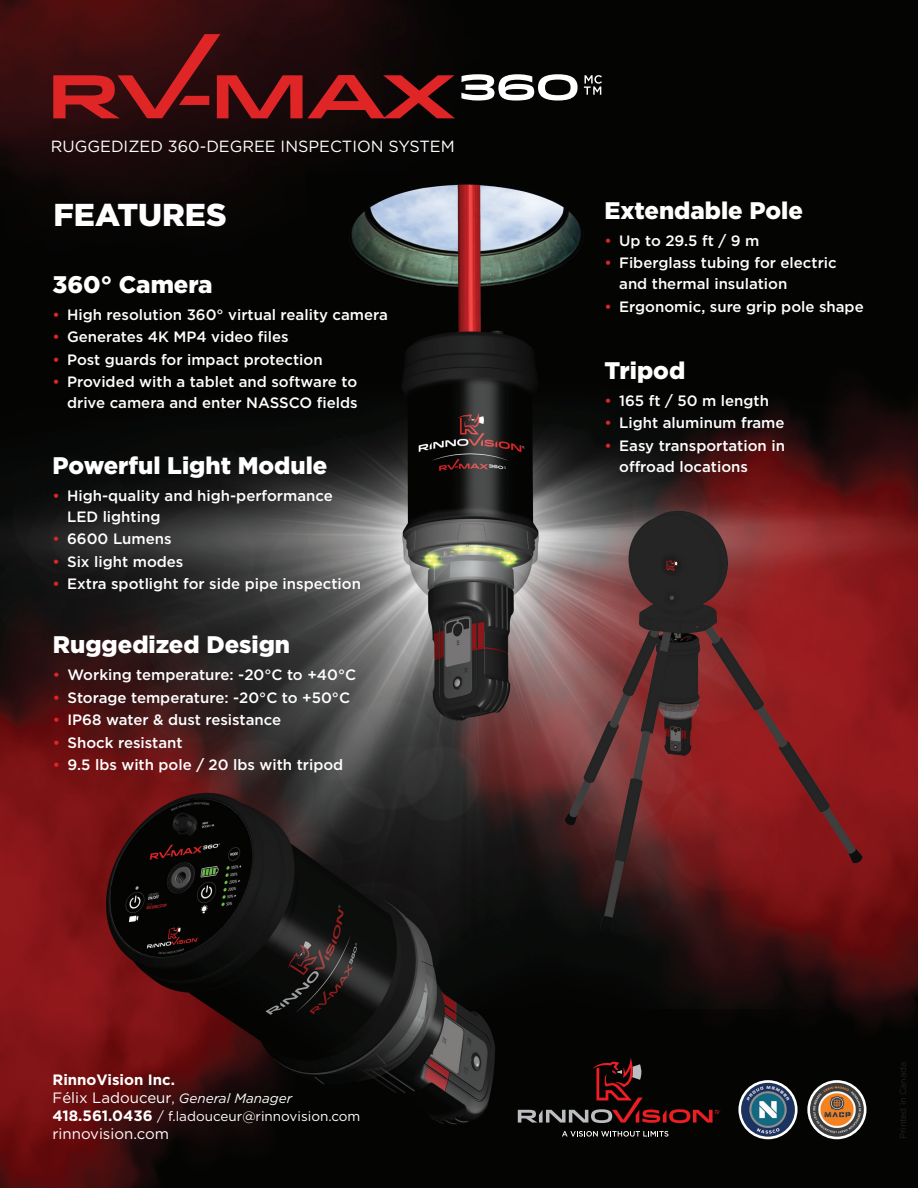
<style>
.page{position:relative;width:918px;height:1188px;background:#fff}
.page>*{position:absolute;margin:0;border:0;box-sizing:border-box;transform-origin:0 0}
.t1{font:900 31.65px "Gotham";color:#fff}
.t2{font:900 24px "Gotham";color:#fff}
.t3{font:16.2px "Gotham";color:#fff}
.t4{font:500 15px/21px "Gotham";color:#fff}
.t5{font:700 15px/18px "Gotham";color:#fff}
.t6{font:15px "Gotham";color:#fff}
.t7{font:13.5px "Gotham";color:#fff}
.t8{font:9px "Gotham";letter-spacing:-.02em;color:#231f20}
.s1{color:#df2526}
.s2{font-weight:400}
.s3{font-weight:400;font-size:13.5px}
.s4{font-weight:400;font-style:italic;font-size:13.5px}
.s5{font-weight:700;font-size:15px}
</style>
<div class="page">
<img style="left:0;top:0;width:918px;height:1188px">
<svg style="left:584px;top:75px;width:18px;height:20px"></svg>
<svg style="left:53px;top:34px;width:402px;height:84px;background:#521112"></svg>
<svg style="left:461px;top:74px;width:117px;height:27px"></svg>
<svg style="left:518px;top:1058px;width:202px;height:65px;background:#231110"></svg>
<svg style="left:562px;top:1131px;width:106px;height:6px"></svg>
<svg style="left:738px;top:1080px;width:60px;height:59px;background:#4e6475"></svg>
<svg style="left:807px;top:1080px;width:59px;height:59px;background:#7e6957"></svg>
<p class="t3" style="left:51px;top:137px;width:405px">RUGGEDIZED 360-DEGREE INSPECTION SYSTEM</p>
<h1 class="t1" style="left:53px;top:196px;width:175px">FEATURES</h1>
<h2 class="t2" style="left:53px;top:271px;width:162px">360° Camera</h2>
<p class="t4" style="left:53px;top:304px;width:337px"><span class="s1">•</span> High resolution 360° virtual reality camera</p>
<p class="t4" style="left:53px;top:326px;width:238px"><span class="s1">•</span> Generates 4K MP4 video files</p>
<p class="t4" style="left:53px;top:349px;width:272px"><span class="s1">•</span> Post guards for impact protection</p>
<p class="t4" style="left:53px;top:371px;width:307px;text-align:right"><span class="s1">•</span> Provided with a tablet and software to drive camera and enter NASSCO fields</p>
<h2 class="t2" style="left:53px;top:451px;width:276px">Powerful Light Module</h2>
<p class="t4" style="left:67px;top:484px;width:267px;text-indent:-15px"><span class="s1">•</span> High-quality and high-performance<br>LED lighting</p>
<p class="t4" style="left:53px;top:528px;width:121px"><span class="s1">•</span> 6600 Lumens</p>
<p class="t4" style="left:53px;top:550px;width:132px"><span class="s1">•</span> Six light modes</p>
<p class="t4" style="left:53px;top:573px;width:310px"><span class="s1">•</span> Extra spotlight for side pipe inspection</p>
<h2 class="t2" style="left:53px;top:631px;width:239px">Ruggedized Design</h2>
<p class="t4" style="left:53px;top:664px;width:305px"><span class="s1">•</span> Working temperature: -20°C to +40°C</p>
<p class="t4" style="left:53px;top:687px;width:299px"><span class="s1">•</span> Storage temperature: -20°C to +50°C</p>
<p class="t4" style="left:53px;top:709px;width:230px"><span class="s1">•</span> IP68 water &amp; dust resistance</p>
<p class="t4" style="left:53px;top:732px;width:131px"><span class="s1">•</span> Shock resistant</p>
<p class="t4" style="left:53px;top:754px;width:292px"><span class="s1">•</span> 9.5 lbs with pole / 20 lbs with tripod</p>
<p class="t5" style="left:53px;top:1070px;width:241px">RinnoVision Inc.<br><span class="s2">Félix Ladouceur</span><span class="s3">,</span> <span class="s4">General Manager</span></p>
<p class="t7" style="left:53px;top:1109px;width:309px"><span class="s5">418.561.0436</span> / f.ladouceur@rinnovision.com</p>
<p class="t6" style="left:53px;top:1125px;width:118px">rinnovision.com</p>
<h2 class="t2" style="left:605px;top:196px;width:200px">Extendable Pole</h2>
<p class="t4" style="left:605px;top:229px;width:156px"><span class="s1">•</span> Up to 29.5 ft / 9 m</p>
<p class="t4" style="left:619px;top:252px;width:219px;text-indent:-15px"><span class="s1">•</span> Fiberglass tubing for electric and thermal insulation</p>
<p class="t4" style="left:605px;top:295px;width:261px"><span class="s1">•</span> Ergonomic, sure grip pole shape</p>
<h2 class="t2" style="left:605px;top:356px;width:82px">Tripod</h2>
<p class="t4" style="left:605px;top:390px;width:166px"><span class="s1">•</span> 165 ft / 50 m length</p>
<p class="t4" style="left:605px;top:412px;width:182px"><span class="s1">•</span> Light aluminum frame</p>
<p class="t4" style="left:619px;top:435px;width:167px;text-indent:-15px"><span class="s1">•</span> Easy transportation in offroad locations</p>
<p class="t8" style="left:898px;top:1139px;width:78px;rotate:-90deg">Printed in Canada</p>
</div>
